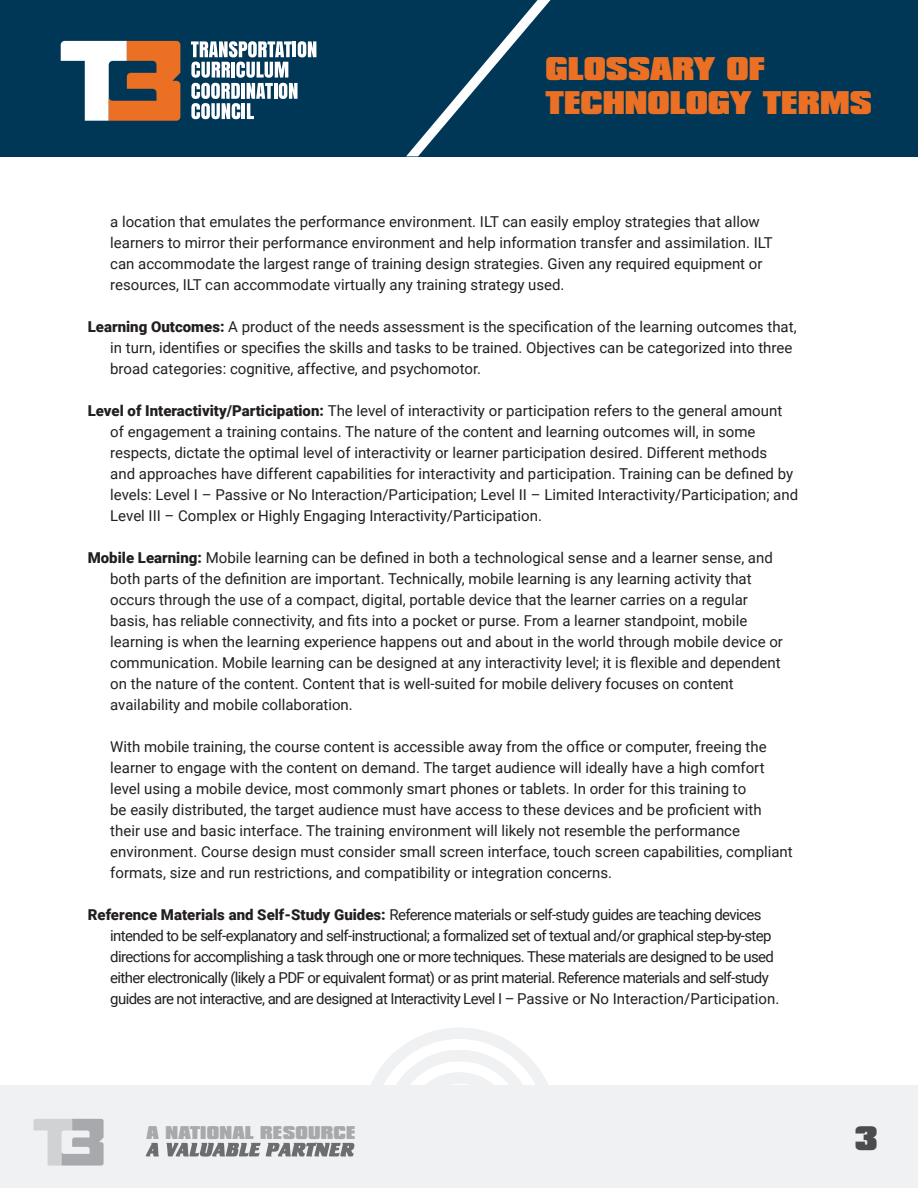
<style>
.page{position:relative;width:918px;height:1188px;background:#fff}
.page>*{position:absolute;margin:0;border:0;box-sizing:border-box;transform-origin:0 0}
.t1{font:900 28.95px "Compacta BT";color:#4b4c4d}
.t2{font:900 28.2px/33.8px "Compacta BT";color:#eb7023}
.t3{font:900 15.9px "Compacta BT";letter-spacing:.01em;color:#a8a9ad}
.t4{font:15px/21px "Roboto";color:#231f20}
.t5{font:15px/21px "Roboto";letter-spacing:-.04em;color:#231f20}
.s1{font-weight:900}
</style>
<div class="page">
<svg style="left:371px;top:1027px;width:177px;height:58px"></svg>
<div style="left:0;top:1085px;width:918px;height:103px;background:#f0f1f2"></div>
<svg style="left:146px;top:1142px;width:208px;height:15px"></svg>
<div style="left:0;top:0;width:918px;height:156px;background:#003756"></div>
<svg style="left:406px;top:0;width:145px;height:156px"></svg>
<svg style="left:191px;top:41px;width:125px;height:78px"></svg>
<svg style="left:61px;top:41px;width:119px;height:80px"></svg>
<svg style="left:33px;top:1119px;width:71px;height:47px"></svg>
<h2 class="t2" style="left:545px;top:52px;width:328px">GLOSSARY OF<br>TECHNOLOGY TERMS</h2>
<p class="t4" style="left:110px;top:211px;width:664px">a location that emulates the performance environment. ILT can easily employ strategies that allow learners to mirror their performance environment and help information transfer and assimilation. ILT can accommodate the largest range of training design strategies. Given any required equipment or resources, ILT can accommodate virtually any training strategy used.</p>
<p class="t4" style="left:110px;top:316px;width:688px;text-indent:-22px"><span class="s1">Learning Outcomes:</span> A product of the needs assessment is the specification of the learning outcomes that, in turn, identifies or specifies the skills and tasks to be trained. Objectives can be categorized into three broad categories: cognitive, affective, and psychomotor.</p>
<p class="t4" style="left:110px;top:400px;width:689px;text-indent:-22px"><span class="s1">Level of Interactivity/Participation:</span> The level of interactivity or participation refers to the general amount of engagement a training contains. The nature of the content and learning outcomes will, in some respects, dictate the optimal level of interactivity or learner participation desired. Different methods<br>and approaches have different capabilities for interactivity and participation. Training can be defined by levels: Level I – Passive or No Interaction/Participation; Level II – Limited Interactivity/Participation; and Level III – Complex or Highly Engaging Interactivity/Participation.</p>
<p class="t4" style="left:110px;top:547px;width:674px;text-indent:-22px"><span class="s1">Mobile Learning:</span> Mobile learning can be defined in both a technological sense and a learner sense, and both parts of the definition are important. Technically, mobile learning is any learning activity that occurs through the use of a compact, digital, portable device that the learner carries on a regular basis, has reliable connectivity, and fits into a pocket or purse. From a learner standpoint, mobile learning is when the learning experience happens out and about in the world through mobile device or communication. Mobile learning can be designed at any interactivity level; it is flexible and dependent on the nature of the content. Content that is well-suited for mobile delivery focuses on content availability and mobile collaboration.</p>
<p class="t4" style="left:110px;top:736px;width:684px">With mobile training, the course content is accessible away from the office or computer, freeing the learner to engage with the content on demand. The target audience will ideally have a high comfort level using a mobile device, most commonly smart phones or tablets. In order for this training to<br>be easily distributed, the target audience must have access to these devices and be proficient with their use and basic interface. The training environment will likely not resemble the performance environment. Course design must consider small screen interface, touch screen capabilities, compliant formats, size and run restrictions, and compatibility or integration concerns.</p>
<p class="t5" style="left:110px;top:904px;width:671px;text-indent:-22px"><span class="s1">Reference Materials and Self-Study Guides:</span> Reference materials or self-study guides are teaching devices intended to be self-explanatory and self-instructional; a formalized set of textual and/or graphical step-by-step directions for accomplishing a task through one or more techniques. These materials are designed to be used either electronically (likely a PDF or equivalent format) or as print material. Reference materials and self-study guides are not interactive, and are designed at Interactivity Level I – Passive or No Interaction/Participation.</p>
<p class="t3" style="left:147px;top:1123px;width:210px">A NATIONAL RESOURCE</p>
<h1 class="t1" style="left:855px;top:1121px;width:24px">3</h1>
</div>
